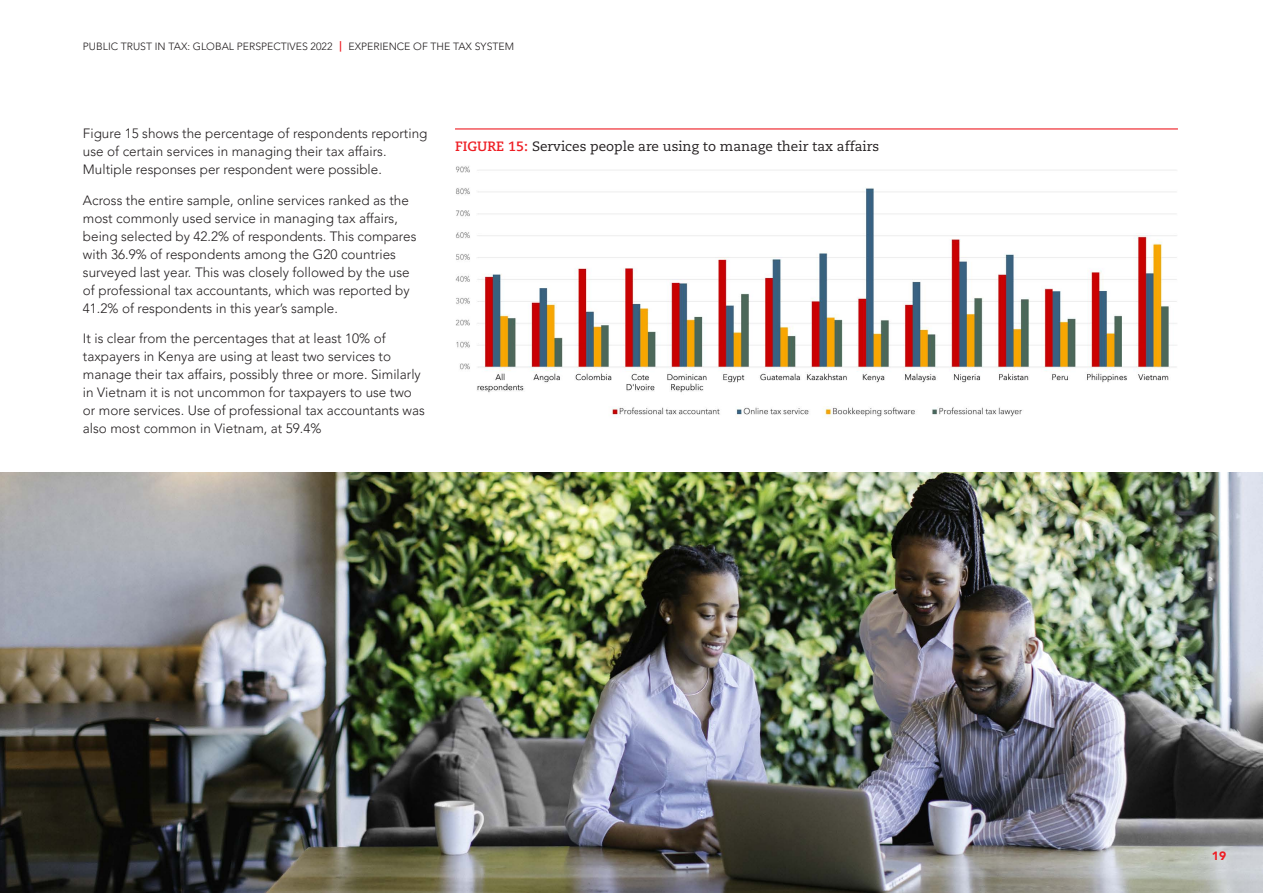
<style>
.page{position:relative;width:1263px;height:893px;background:#fff}
.page>*{position:absolute;margin:0;border:0;box-sizing:border-box;transform-origin:0 0}
.t1{font:300 13.5px/18px "Avenir LT Pro";color:#231f20}
.t2{font:13.5px "Caecilia";color:#231f20}
.t3{font:900 12px "Avenir LT Pro";color:#ee1d23}
.t4{font:300 10.5px "Avenir LT Pro";color:#231f20}
.s1{font-weight:800;color:#ee1d23}
.s2{font-weight:700;color:#ee1d23}
</style>
<div class="page">
<img style="left:0;top:472px;width:1263px;height:421px">
<hr style="left:455px;top:128px;width:723px;height:2px;background:#ee1d23">
<img style="left:455px;top:166px;width:722px;height:251px">
<p class="t4" style="left:83px;top:41px;width:433px">PUBLIC TRUST IN TAX: GLOBAL PERSPECTIVES 2022 <span class="s1">|</span> EXPERIENCE OF THE TAX SYSTEM</p>
<p class="t1" style="left:83px;top:124px;width:346px">Figure 15 shows the percentage of respondents reporting use of certain services in managing their tax affairs.<br>Multiple responses per respondent were possible.</p>
<p class="t1" style="left:83px;top:191px;width:335px">Across the entire sample, online services ranked as the most commonly used service in managing tax affairs, being selected by 42.2% of respondents. This compares with 36.9% of respondents among the G20 countries surveyed last year. This was closely followed by the use of professional tax accountants, which was reported by 41.2% of respondents in this year’s sample.</p>
<p class="t1" style="left:83px;top:330px;width:343px">It is clear from the percentages that at least 10% of taxpayers in Kenya are using at least two services to manage their tax affairs, possibly three or more. Similarly in Vietnam it is not uncommon for taxpayers to use two or more services. Use of professional tax accountants was also most common in Vietnam, at 59.4%</p>
<p class="t2" style="left:455px;top:138px;width:426px"><span class="s2">FIGURE 15:</span> Services people are using to manage their tax affairs</p>
<p class="t3" style="left:1212px;top:848px;width:16px">19</p>
</div>
